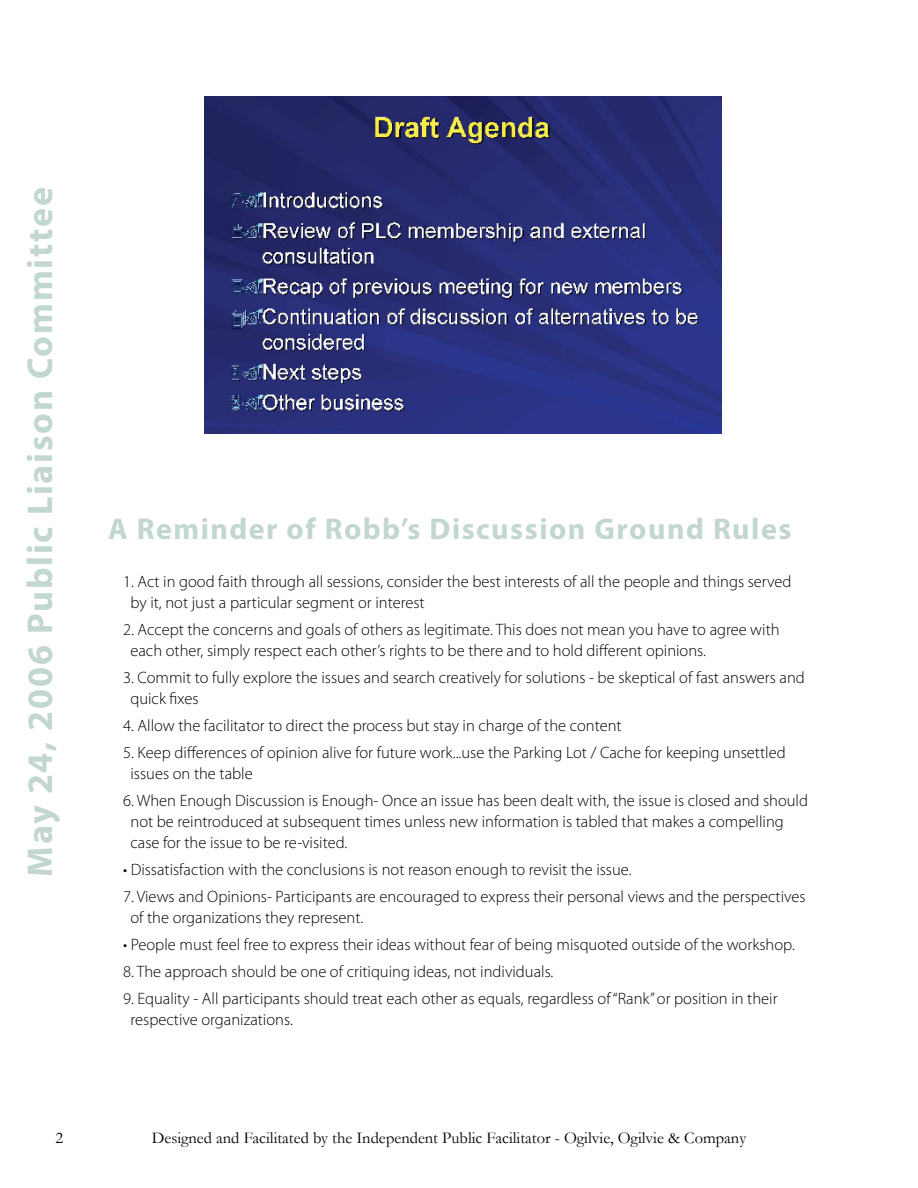
<style>
.page{position:relative;width:918px;height:1188px;background:#fff}
.page>*{position:absolute;margin:0;border:0;box-sizing:border-box;transform-origin:0 0}
.t1{font:700 36px "Myriad Pro";letter-spacing:.05em;color:#c2d6d2}
.t2{font:700 30px "Myriad Pro";letter-spacing:.05em;color:#c2d6d2}
.t3{font:300 16.5px/21px "Myriad Pro";color:#000}
.t4{font:16.5px "Garamond";color:#000}
</style>
<div class="page">
<img style="left:204px;top:96px;width:518px;height:338px">
<h1 class="t1" style="left:17px;top:877px;width:691px;rotate:-90deg">May 24, 2006 Public Liaison Committee</h1>
<h2 class="t2" style="left:108px;top:509px;width:685px">A Reminder of Robb’s Discussion Ground Rules</h2>
<p class="t3" style="left:130px;top:571px;width:663px;text-indent:-8px">1. Act in good faith through all sessions, consider the best interests of all the people and things served by it, not just a particular segment or interest</p>
<p class="t3" style="left:130px;top:619px;width:651px;text-indent:-8px">2. Accept the concerns and goals of others as legitimate. This does not mean you have to agree with each other, simply respect each other’s rights to be there and to hold different opinions.</p>
<p class="t3" style="left:130px;top:667px;width:676px;text-indent:-8px">3. Commit to fully explore the issues and search creatively for solutions - be skeptical of fast answers and quick fixes</p>
<p class="t3" style="left:123px;top:715px;width:500px">4. Allow the facilitator to direct the process but stay in charge of the content</p>
<p class="t3" style="left:130px;top:742px;width:657px;text-indent:-8px">5. Keep differences of opinion alive for future work...use the Parking Lot / Cache for keeping unsettled issues on the table</p>
<p class="t3" style="left:130px;top:790px;width:679px;text-indent:-8px">6. When Enough Discussion is Enough- Once an issue has been dealt with, the issue is closed and should not be reintroduced at subsequent times unless new information is tabled that makes a compelling case for the issue to be re-visited.</p>
<p class="t3" style="left:123px;top:859px;width:510px">• Dissatisfaction with the conclusions is not reason enough to revisit the issue.</p>
<p class="t3" style="left:130px;top:886px;width:677px;text-indent:-8px">7. Views and Opinions- Participants are encouraged to express their personal views and the perspectives of the organizations they represent.</p>
<p class="t3" style="left:123px;top:934px;width:673px">• People must feel free to express their ideas without fear of being misquoted outside of the workshop.</p>
<p class="t3" style="left:123px;top:961px;width:432px">8. The approach should be one of critiquing ideas, not individuals.</p>
<p class="t3" style="left:130px;top:988px;width:649px;text-indent:-8px">9. Equality - All participants should treat each other as equals, regardless of “Rank” or position in their respective organizations.</p>
<p class="t4" style="left:152px;top:1128px;width:596px">Designed and Facilitated by the Independent Public Facilitator - Ogilvie, Ogilvie &amp; Company</p>
</div>
